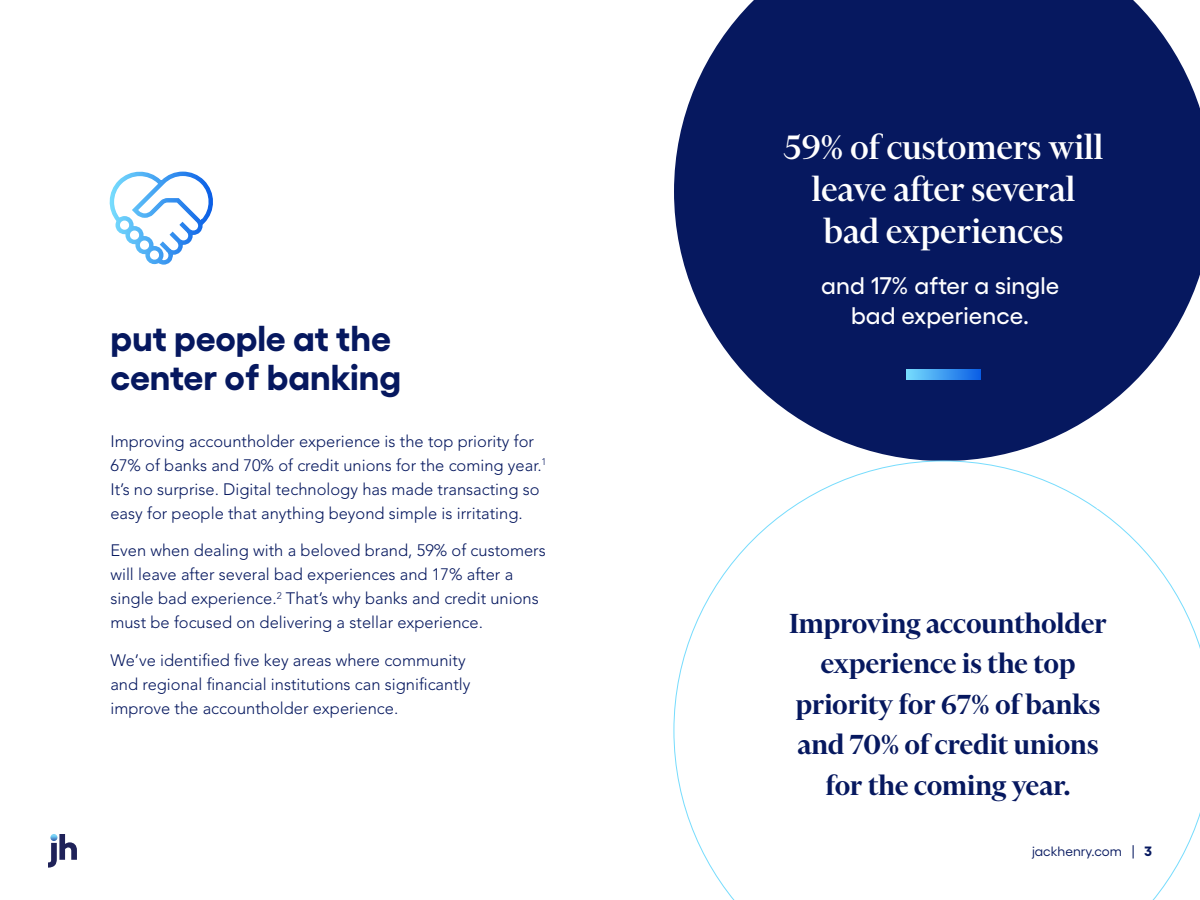
<style>
.page{position:relative;width:1200px;height:900px;background:#fff}
.page>*{position:absolute;margin:0;border:0;box-sizing:border-box;transform-origin:0 0}
.Call_out_1{font:500 39px/42px "Financier Display";letter-spacing:.005em;color:#fff;text-align:center}
.Paragraph_Heading{font:700 36px/39px "Gellix";color:#06185f}
.callout_2{font:600 31.5px/40.5px "Financier Display";letter-spacing:.005em;color:#06185f;text-align:center}
.Call_out_1-2{font:500 24px/30px "Gellix";letter-spacing:.005em;color:#fff;text-align:center}
.Body_Text{font:300 16.5px/24px "Avenir LT Std";color:#06185f}
.t1{font:13.5px "Gellix";color:#06185f}
.t2{font:300 12px "Avenir LT Std";color:#fff;scale:.92 1}
.s1{font-weight:700}
</style>
<div class="page">
<svg style="left:48px;top:834px;width:29px;height:34px"></svg>
<svg style="left:674px;top:0;width:526px;height:461px;background:#2b3a77"></svg>
<svg style="left:674px;top:461px;width:526px;height:439px"></svg>
<svg style="left:907px;top:369px;width:74px;height:11px"></svg>
<svg style="left:109px;top:171px;width:104px;height:94px"></svg>
<p class="Paragraph_Heading" style="left:110px;top:315px;width:292px">put people at the center of banking</p>
<p class="Body_Text" style="left:110px;top:429px;width:438px">Improving accountholder experience is the top priority for 67% of banks and 70% of credit unions for the coming year.<sup>1<br></sup>It’s no surprise. Digital technology has made transacting so easy for people that anything beyond simple is irritating.</p>
<p class="Body_Text" style="left:110px;top:539px;width:437px">Even when dealing with a beloved brand, 59% of customers will leave after several bad experiences and 17% after a single bad experience.<sup>2</sup> That’s why banks and credit unions must be focused on delivering a stellar experience.</p>
<p class="Body_Text" style="left:110px;top:648px;width:362px">We’ve identified five key areas where community and regional financial institutions can significantly improve the accountholder experience.</p>
<p class="Call_out_1" style="left:784px;top:126px;width:321px">59% of customers will leave after several bad experiences</p>
<p class="Call_out_1-2" style="left:821px;top:268px;width:239px">and 17% after a single bad experience.</p>
<p class="t2" style="left:1096px;top:498px;width:5px">.</p>
<p class="callout_2" style="left:789px;top:600px;width:319px">Improving accountholder experience is the top priority for 67% of banks and 70% of credit unions for the coming year.</p>
<p class="t1" style="left:1032px;top:841px;width:121px">jackhenry.com | <span class="s1">3</span></p>
</div>
